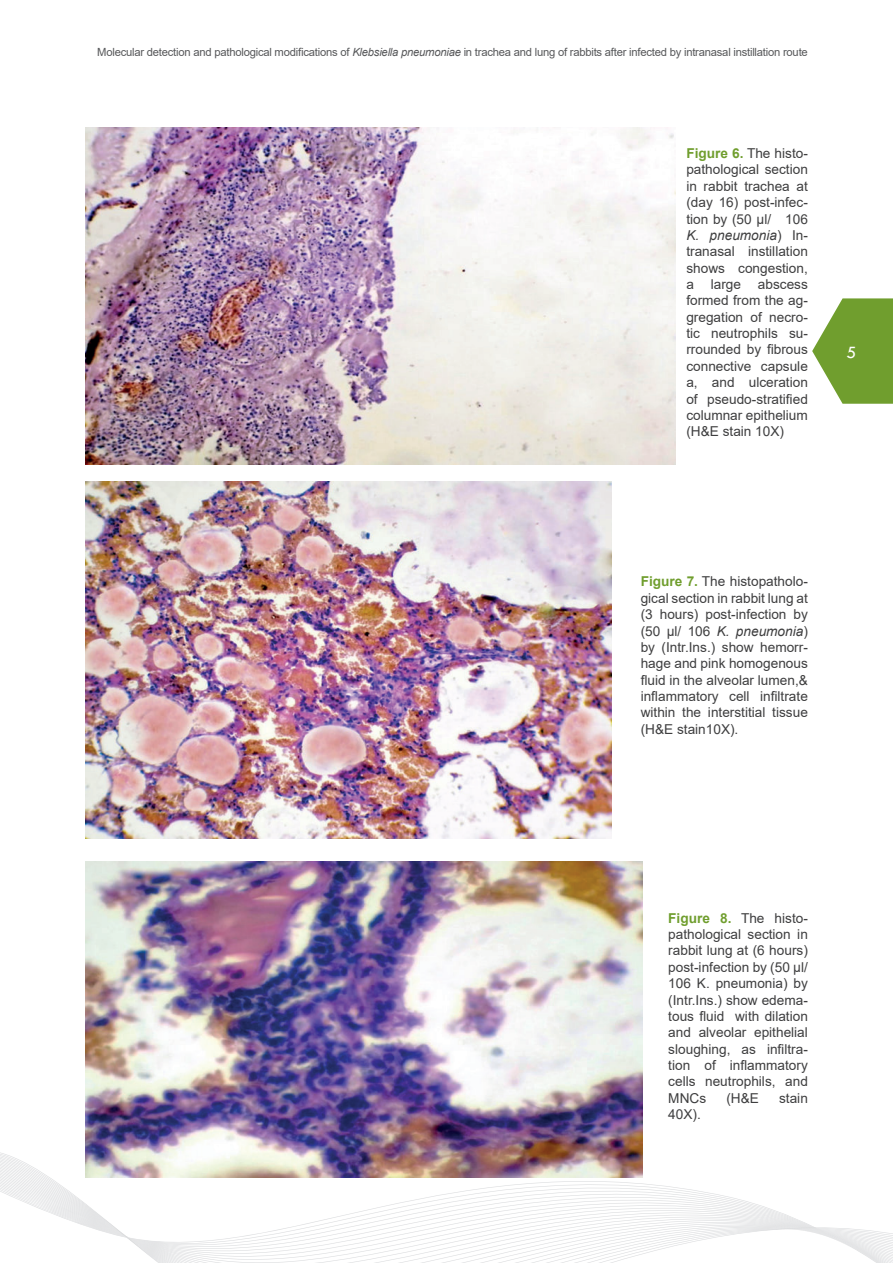
<style>
.page{position:relative;width:893px;height:1263px;background:#fff}
.page>*{position:absolute;margin:0;border:0;box-sizing:border-box;transform-origin:0 0}
.t1{font:18px "Tw Cen";color:#fff}
.t2{font:13.65px/16.4px "Arial";color:#3e3e3f;text-align:justify}
.t3{font:11.25px "Arial";letter-spacing:-.02em;color:#57585a}
.s1{font-style:italic}
.s2{font-weight:700;color:#709e2e}
</style>
<div class="page">
<svg style="left:812px;top:298px;width:81px;height:106px"></svg>
<svg style="left:0;top:1167px;width:893px;height:96px"></svg>
<img style="left:85px;top:128px;width:590px;height:336px">
<img style="left:85px;top:481px;width:526px;height:358px">
<img style="left:85px;top:861px;width:557px;height:317px">
<p class="t3" style="left:97px;top:44px;width:712px">Molecular detection and pathological modifications of <span class="s1">Klebsiella pneumoniae</span> in trachea and lung of rabbits after infected by intranasal instillation route</p>
<p class="t2" style="left:686px;top:145px;width:123px"><span class="s2">Figure 6.</span> The histo&shy;pathological section in rabbit trachea at (day 16) post-infec&shy;tion by (50 μl/ 106<br><span class="s1">K. pneumonia</span>) In&shy;tranasal instillation shows congestion, a large abscess formed from the ag&shy;gregation of necro&shy;tic neutrophils su&shy;rrounded by fibrous connective capsule a, and ulceration of pseudo-stratified columnar epithelium (H&amp;E stain 10X)</p>
<h1 class="t1" style="left:846px;top:341px;width:11px">5</h1>
<p class="t2" style="left:641px;top:573px;width:169px"><span class="s2">Figure 7.</span> The histopatholo&shy;gical section in rabbit lung at (3 hours) post-infection by (50 μl/ 106 <span class="s1">K. pneumonia</span>) by (Intr.Ins.) show hemorr&shy;hage and pink homogenous fluid in the alveolar lumen,&amp; inflammatory cell infiltrate within the interstitial tissue (H&amp;E stain10X).</p>
<p class="t2" style="left:668px;top:910px;width:141px"><span class="s2">Figure 8.</span> The histo&shy;pathological section in rabbit lung at (6 hours) post-infection by (50 μl/ 106 K. pneumonia) by (Intr.Ins.) show edema&shy;tous fluid with dilation and alveolar epithelial sloughing, as infiltra&shy;tion of inflammatory cells neutrophils, and MNCs</p>
<p class="t2" style="left:726px;top:1090px;width:34px">(H&amp;E</p>
<p class="t2" style="left:779px;top:1090px;width:30px">stain</p>
<p class="t2" style="left:668px;top:1106px;width:34px">40X).</p>
</div>
